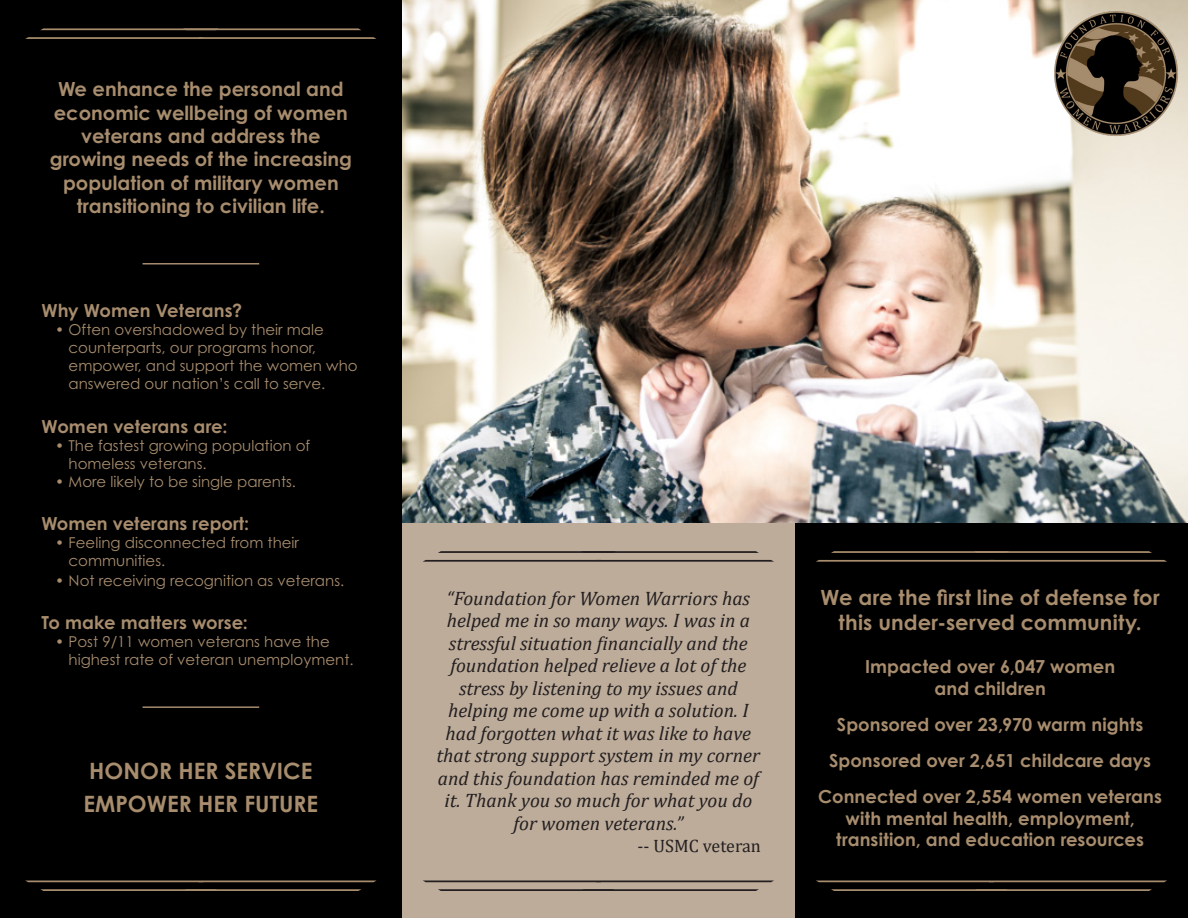
<style>
.page{position:relative;width:1188px;height:918px;background:#fff}
.page>*{position:absolute;margin:0;border:0;box-sizing:border-box;transform-origin:0 0}
.t1{font:700 22.5px "Century Gothic";color:#a78c6d}
.t2{font:700 21px/25.2px "Century Gothic Pro";letter-spacing:.005em;color:#a78c6d;text-align:center}
.t3{font:italic 19.5px/22.5px "Cambria";color:#231f20;text-align:center}
.t4{font:700 19.5px/23.4px "Century Gothic Pro";color:#a78c6d;text-align:center}
.t5{font:700 18px/21.6px "Century Gothic";letter-spacing:.005em;color:#a78c6d;text-align:center}
.t6{font:700 18px "Century Gothic Pro";color:#a78c6d}
.t7{font:18px "Cambria";color:#231f20}
.t8{font:15px/18px "Century Gothic Pro";color:#a78c6d}
</style>
<div class="page">
<div style="left:795px;top:523px;width:393px;height:395px;background:#000"></div>
<div style="left:0;top:0;width:402px;height:918px;background:#000"></div>
<div style="left:402px;top:523px;width:393px;height:395px;background:#bdac9a"></div>
<img style="left:402px;top:0;width:786px;height:523px">
<hr style="left:597px;top:881px;width:176px;height:1px;background:#231f20">
<hr style="left:582px;top:889px;width:175px;height:2px;background:#231f20">
<hr style="left:424px;top:881px;width:176px;height:1px;background:#231f20">
<hr style="left:439px;top:889px;width:176px;height:2px;background:#231f20">
<hr style="left:597px;top:560px;width:176px;height:2px;background:#231f20">
<hr style="left:582px;top:551px;width:175px;height:2px;background:#231f20">
<hr style="left:424px;top:560px;width:176px;height:2px;background:#231f20">
<hr style="left:439px;top:551px;width:176px;height:2px;background:#231f20">
<hr style="left:990px;top:881px;width:176px;height:1px;background:#a78c6d">
<hr style="left:975px;top:889px;width:176px;height:2px;background:#a78c6d">
<hr style="left:817px;top:881px;width:176px;height:1px;background:#a78c6d">
<hr style="left:832px;top:889px;width:176px;height:2px;background:#a78c6d">
<hr style="left:990px;top:560px;width:176px;height:2px;background:#a78c6d">
<hr style="left:975px;top:551px;width:176px;height:2px;background:#a78c6d">
<hr style="left:817px;top:560px;width:176px;height:2px;background:#a78c6d">
<hr style="left:832px;top:551px;width:176px;height:2px;background:#a78c6d">
<hr style="left:143px;top:263px;width:116px;height:2px;background:#a78c6d">
<hr style="left:143px;top:706px;width:116px;height:2px;background:#a78c6d">
<hr style="left:200px;top:37px;width:175px;height:2px;background:#a78c6d">
<hr style="left:185px;top:28px;width:175px;height:2px;background:#a78c6d">
<hr style="left:27px;top:37px;width:175px;height:2px;background:#a78c6d">
<hr style="left:42px;top:28px;width:175px;height:2px;background:#a78c6d">
<hr style="left:200px;top:881px;width:175px;height:1px;background:#a78c6d">
<hr style="left:185px;top:889px;width:175px;height:2px;background:#a78c6d">
<hr style="left:27px;top:881px;width:175px;height:1px;background:#a78c6d">
<hr style="left:42px;top:889px;width:175px;height:2px;background:#a78c6d">
<img style="left:1052px;top:10px;width:128px;height:127px">
<p class="t4" style="left:50px;top:77px;width:304px">We enhance the personal and economic wellbeing of women veterans and address the growing needs of the increasing population of military women transitioning to civilian life.</p>
<p class="t6" style="left:42px;top:300px;width:202px">Why Women Veterans?</p>
<p class="t8" style="left:69px;top:321px;width:291px;text-indent:-14px">• Often overshadowed by their male counterparts, our programs honor, empower, and support the women who answered our nation’s call to serve.</p>
<p class="t6" style="left:42px;top:415px;width:187px">Women veterans are:</p>
<p class="t8" style="left:69px;top:436px;width:243px;text-indent:-14px">• The fastest growing population of homeless veterans.</p>
<p class="t8" style="left:55px;top:472px;width:243px">• More likely to be single parents.</p>
<p class="t6" style="left:42px;top:512px;width:209px">Women veterans report:</p>
<p class="t8" style="left:69px;top:533px;width:232px;text-indent:-14px">• Feeling disconnected from their communities.</p>
<p class="t8" style="left:55px;top:571px;width:291px">• Not receiving recognition as veterans.</p>
<p class="t6" style="left:42px;top:611px;width:208px">To make matters worse:</p>
<p class="t8" style="left:69px;top:632px;width:286px;text-indent:-14px">• Post 9/11 women veterans have the highest rate of veteran unemployment.</p>
<p class="t1" style="left:89px;top:753px;width:225px">HONOR HER SERVICE</p>
<p class="t1" style="left:83px;top:786px;width:236px">EMPOWER HER FUTURE</p>
<p class="t3" style="left:437px;top:586px;width:325px">“Foundation for Women Warriors has helped me in so many ways. I was in a stressful situation financially and the foundation helped relieve a lot of the stress by listening to my issues and helping me come up with a solution. I had forgotten what it was like to have that strong support system in my corner and this foundation has reminded me of it. Thank you so much for what you do for women veterans.”</p>
<p class="t7" style="left:638px;top:835px;width:125px">-- USMC veteran</p>
<p class="t2" style="left:821px;top:584px;width:341px">We are the first line of defense for this under-served community.</p>
<p class="t5" style="left:865px;top:655px;width:252px">Impacted over 6,047 women</p>
<p class="t5" style="left:934px;top:677px;width:113px">and children</p>
<p class="t5" style="left:837px;top:713px;width:308px">Sponsored over 23,970 warm nights</p>
<p class="t5" style="left:829px;top:749px;width:324px">Sponsored over 2,651 childcare days</p>
<p class="t5" style="left:818px;top:785px;width:345px">Connected over 2,554 women veterans with mental health, employment, transition, and education resources</p>
</div>
